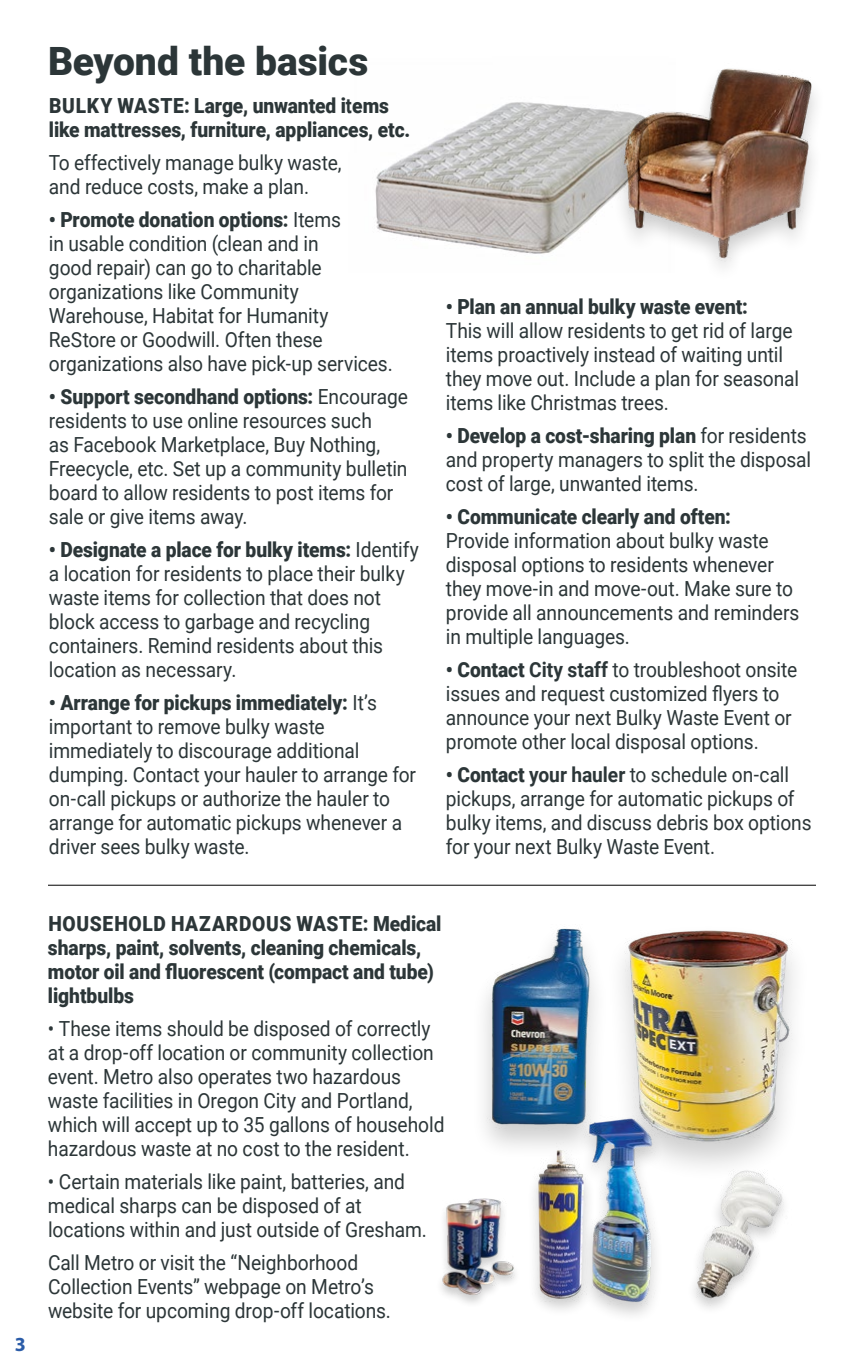
<style>
.page{position:relative;width:864px;height:1368px;background:#fff}
.page>*{position:absolute;margin:0;border:0;box-sizing:border-box;transform-origin:0 0}
.t1{font:900 39px "Roboto";letter-spacing:-.005em;color:#2c3638}
.t2{font:20.8px/24px "Roboto";letter-spacing:-.005em;color:#2c3638;scale:.92 1}
.t3{font:900 20.8px/24px "Roboto";letter-spacing:-.005em;color:#2c3638;scale:.92 1}
.t4{font:700 20px "Myriad Pro";color:#2b5ca8}
.s1{font-weight:900}
.s2{font-weight:700}
</style>
<div class="page">
<hr style="left:48px;top:885px;width:768px;height:1px;background:#000">
<div style="left:576px;top:1115px;width:88px;height:210px;background:#000;opacity:.2"></div>
<img style="left:596px;top:1161px;width:65px;height:146px">
<div style="left:526px;top:1148px;width:70px;height:170px;background:#000;opacity:.2"></div>
<img style="left:526px;top:1161px;width:70px;height:145px">
<img style="left:694px;top:1182px;width:90px;height:126px">
<div style="left:434px;top:1196px;width:87px;height:112px;background:#000;opacity:.2"></div>
<img style="left:434px;top:1196px;width:83px;height:101px">
<div style="left:605px;top:922px;width:208px;height:260px;background:#000;opacity:.2"></div>
<img style="left:605px;top:922px;width:208px;height:222px">
<div style="left:471px;top:924px;width:139px;height:237px;background:#000;opacity:.2"></div>
<img style="left:487px;top:925px;width:110px;height:206px">
<img style="left:675px;top:68px;width:140px;height:199px">
<img style="left:375px;top:102px;width:300px;height:152px">
<p class="t4" style="left:15px;top:1331px;width:13px">3</p>
<h1 class="t1" style="left:48px;top:34px;width:322px">Beyond the basics</h1>
<p class="t3" style="left:49px;top:93px;width:394px">BULKY WASTE: Large, unwanted items like mattresses, furniture, appliances, etc.</p>
<p class="t2" style="left:49px;top:150px;width:320px">To effectively manage bulky waste, and reduce costs, make a plan.</p>
<p class="t2" style="left:49px;top:207px;width:375px"><span class="s1">• Promote donation options:</span> Items<br>in usable condition (clean and in<br>good repair) can go to charitable organizations like Community Warehouse, Habitat for Humanity ReStore or Goodwill. Often these organizations also have pick-up services.</p>
<p class="t2" style="left:49px;top:384px;width:392px"><span class="s1">• Support secondhand options:</span> Encourage residents to use online resources such<br>as Facebook Marketplace, Buy Nothing, Freecycle, etc. Set up a community bulletin board to allow residents to post items for sale or give items away.</p>
<p class="t2" style="left:49px;top:537px;width:404px"><span class="s1">• Designate a place for bulky items:</span> Identify a location for residents to place their bulky waste items for collection that does not block access to garbage and recycling containers. Remind residents about this location as necessary.</p>
<p class="t2" style="left:49px;top:690px;width:401px"><span class="s1">• Arrange for pickups immediately:</span> It’s important to remove bulky waste immediately to discourage additional dumping. Contact your hauler to arrange for on-call pickups or authorize the hauler to arrange for automatic pickups whenever a driver sees bulky waste.</p>
<p class="t3" style="left:446px;top:294px;width:330px">• Plan an annual bulky waste event:</p>
<p class="t2" style="left:446px;top:318px;width:385px">This will allow residents to get rid of large items proactively instead of waiting until they move out. Include a plan for seasonal items like Christmas trees.</p>
<p class="t2" style="left:446px;top:423px;width:398px"><span class="s1">• Develop a cost-sharing plan</span> for residents and property managers to split the disposal cost of large, unwanted items.</p>
<p class="t3" style="left:446px;top:504px;width:311px">• Communicate clearly and often:</p>
<p class="t2" style="left:446px;top:528px;width:386px">Provide information about bulky waste disposal options to residents whenever they move-in and move-out. Make sure to provide all announcements and reminders in multiple languages.</p>
<p class="t2" style="left:446px;top:657px;width:383px"><span class="s1">• Contact</span> <span class="s2">City staff</span> to troubleshoot onsite issues and request customized flyers to announce your next Bulky Waste Event or promote other local disposal options.</p>
<p class="t2" style="left:446px;top:762px;width:399px"><span class="s1">• Contact</span> <span class="s2">your hauler</span> to schedule on-call pickups, arrange for automatic pickups of bulky items, and discuss debris box options for your next Bulky Waste Event.</p>
<p class="t3" style="left:48px;top:911px;width:429px">HOUSEHOLD HAZARDOUS WASTE: Medical sharps, paint, solvents, cleaning chemicals, motor oil and fluorescent (compact and tube) lightbulbs</p>
<p class="t2" style="left:48px;top:1016px;width:433px">• These items should be disposed of correctly at a drop-off location or community collection event. Metro also operates two hazardous waste facilities in Oregon City and Portland, which will accept up to 35 gallons of household hazardous waste at no cost to the resident.</p>
<p class="t2" style="left:48px;top:1169px;width:413px">• Certain materials like paint, batteries, and medical sharps can be disposed of at locations within and just outside of Gresham.</p>
<p class="t2" style="left:48px;top:1250px;width:374px">Call Metro or visit the “Neighborhood<br>Collection Events” webpage on Metro’s website for upcoming drop-off locations.</p>
</div>
